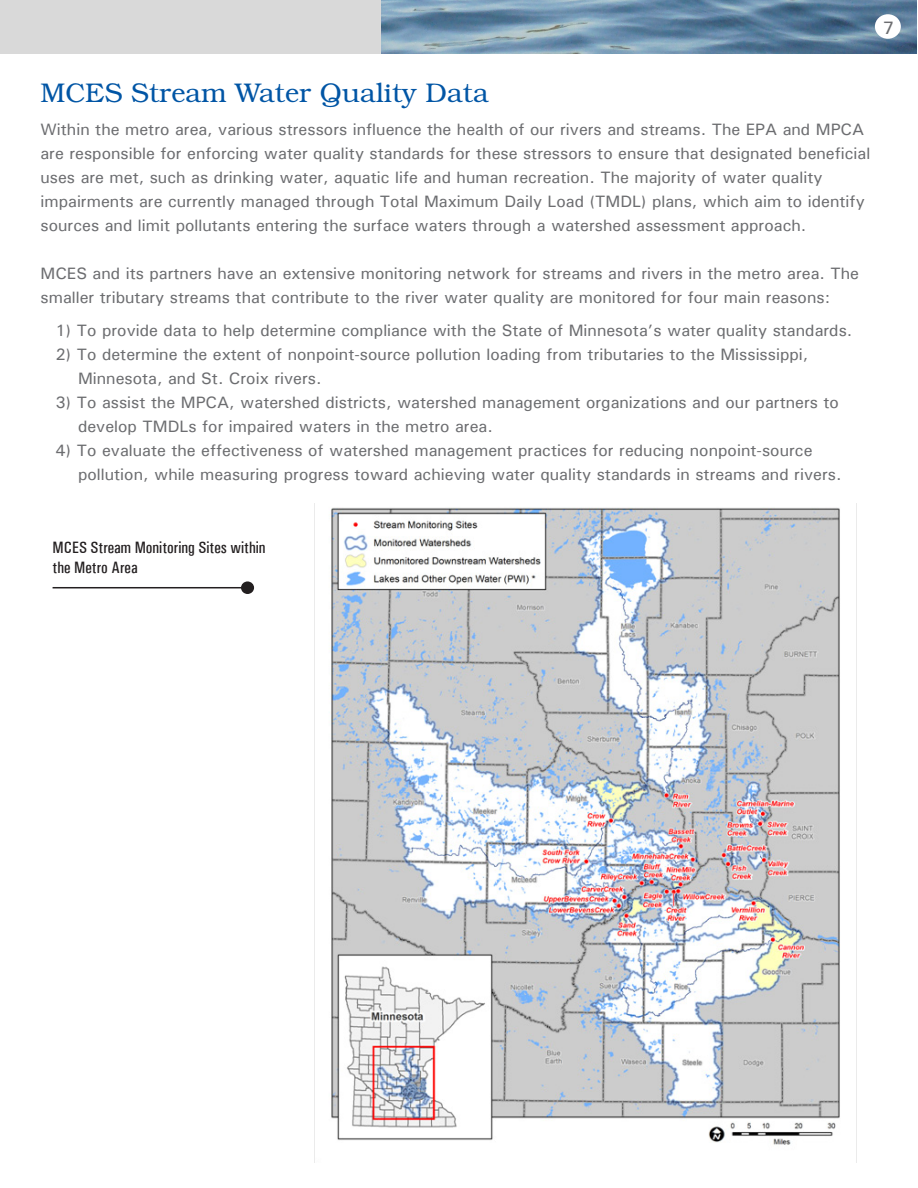
<style>
.page{position:relative;width:918px;height:1188px;background:#fff}
.page>*{position:absolute;margin:0;border:0;box-sizing:border-box;transform-origin:0 0}
.t1{font:300 27px "Bookman";color:#0155a5}
.t2{font:500 18px "Univers";color:#6c6d70}
.t3{font:500 16.5px/24px "Univers";color:#6c6d70}
.t4{font:500 condensed 16.5px/19.8px "Univers";color:#231f20}
</style>
<div class="page">
<img style="left:380px;top:0;width:537px;height:53px">
<hr style="left:53px;top:587px;width:189px;height:1px;background:#231f20">
<div style="left:241px;top:581px;width:13px;height:13px;background:#231f20;border-radius:50%"></div>
<div style="left:875px;top:14px;width:26px;height:25px;background:#fff;border-radius:50%"></div>
<div style="left:0;top:0;width:380px;height:54px;background:#d9d9d9"></div>
<img style="left:331px;top:507px;width:509px;height:638px">
<p class="t2" style="left:883px;top:16px;width:13px">7</p>
<p class="t1" style="left:40px;top:77px;width:450px">MCES Stream Water Quality Data</p>
<p class="t3" style="left:40px;top:117px;width:831px">Within the metro area, various stressors influence the health of our rivers and streams. The EPA and MPCA are responsible for enforcing water quality standards for these stressors to ensure that designated beneficial uses are met, such as drinking water, aquatic life and human recreation. The majority of water quality impairments are currently managed through Total Maximum Daily Load (TMDL) plans, which aim to identify sources and limit pollutants entering the surface waters through a watershed assessment approach.</p>
<p class="t3" style="left:40px;top:261px;width:820px">MCES and its partners have an extensive monitoring network for streams and rivers in the metro area. The smaller tributary streams that contribute to the river water quality are monitored for four main reasons:</p>
<p class="t3" style="left:55px;top:318px;width:798px">1) To provide data to help determine compliance with the State of Minnesota’s water quality standards.</p>
<p class="t3" style="left:78px;top:342px;width:732px;text-indent:-22px">2) To determine the extent of nonpoint-source pollution loading from tributaries to the Mississippi,<br>Minnesota, and St. Croix rivers.</p>
<p class="t3" style="left:78px;top:390px;width:763px;text-indent:-23px">3) To assist the MPCA, watershed districts, watershed management organizations and our partners to develop TMDLs for impaired waters in the metro area.</p>
<p class="t3" style="left:78px;top:438px;width:765px;text-indent:-23px">4) To evaluate the effectiveness of watershed management practices for reducing nonpoint-source pollution, while measuring progress toward achieving water quality standards in streams and rivers.</p>
<p class="t4" style="left:53px;top:538px;width:214px">MCES Stream Monitoring Sites within the Metro Area</p>
</div>
